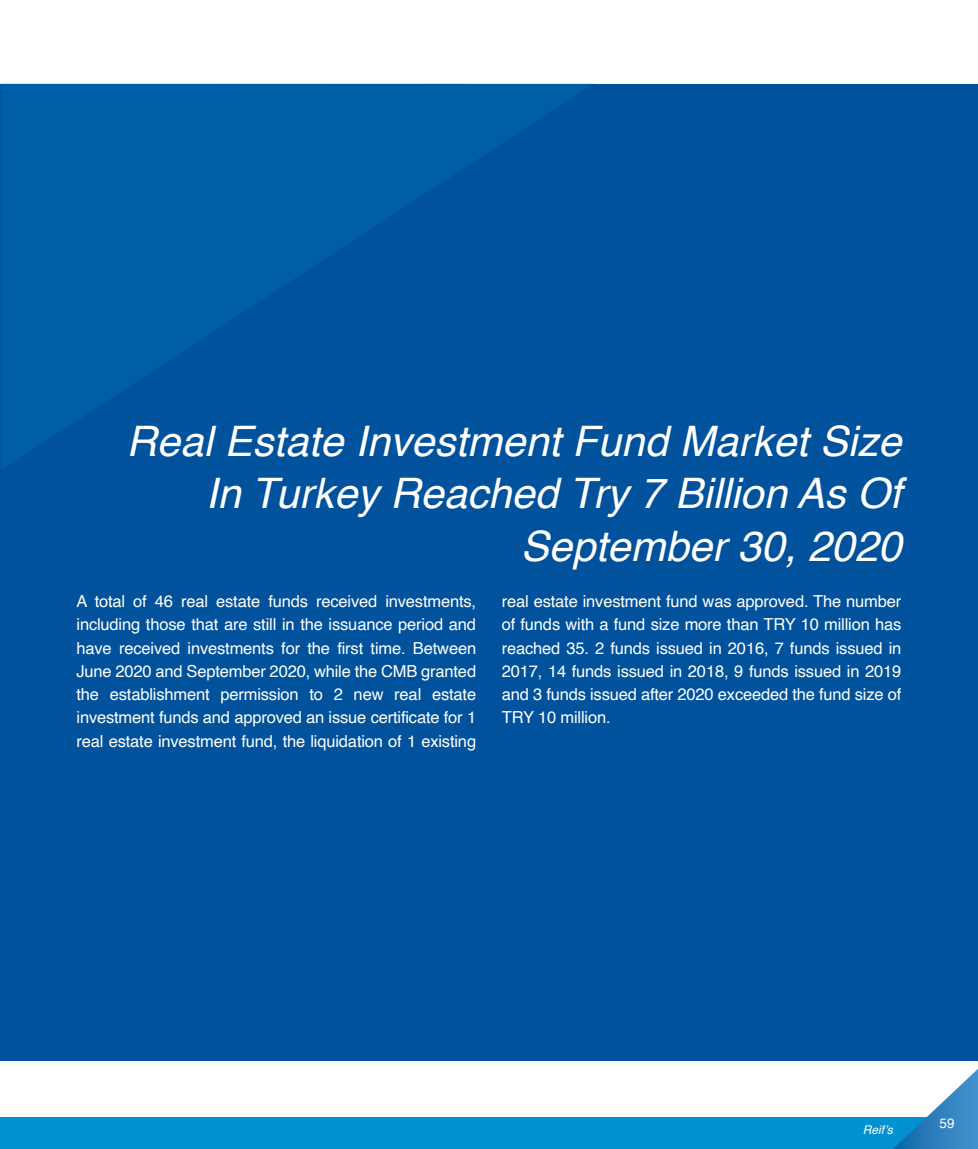
<style>
.page{position:relative;width:978px;height:1149px;background:#fff}
.page>*{position:absolute;margin:0;border:0;box-sizing:border-box;transform-origin:0 0}
.t1{font:italic 42px/52.5px "Helvetica";color:#fff;text-align:right}
.t2{font:16.5px/23.2px "Helvetica";letter-spacing:-.01em;color:#fff;text-align:justify}
.t3{font:13.5px "Helvetica";color:#fff}
.t4{font:italic 12px "Helvetica";color:#fff}
</style>
<div class="page">
<div style="left:0;top:1117px;width:978px;height:31px;background:#0091d1"></div>
<svg style="left:894px;top:1069px;width:84px;height:79px"></svg>
<div style="left:1px;top:84px;width:977px;height:976px;background:#00529c"></div>
<svg style="left:1px;top:82px;width:593px;height:387px;fill:#005ea6"></svg>
<h1 class="t1" style="left:126px;top:415px;width:777px">Real Estate Investment Fund Market Size<br>In Turkey Reached Try 7 Billion As Of<br>September 30, 2020</h1>
<p class="t2" style="left:77px;top:590px;width:401px">A total of 46 real estate funds received investments, including those that are still in the issuance period and have received investments for the first time. Between June 2020 and September 2020, while the CMB granted the establishment permission to 2 new real estate investment funds and approved an issue certificate for 1 real estate investment fund, the liquidation of 1 existing</p>
<p class="t2" style="left:502px;top:590px;width:401px">real estate investment fund was approved. The number of funds with a fund size more than TRY 10 million has reached 35. 2 funds issued in 2016, 7 funds issued in 2017, 14 funds issued in 2018, 9 funds issued in 2019 and 3 funds issued after 2020 exceeded the fund size of TRY 10 million.</p>
<p class="t4" style="left:863px;top:1119px;width:32px">Reif’s</p>
<p class="t3" style="left:940px;top:1112px;width:17px">59</p>
</div>
